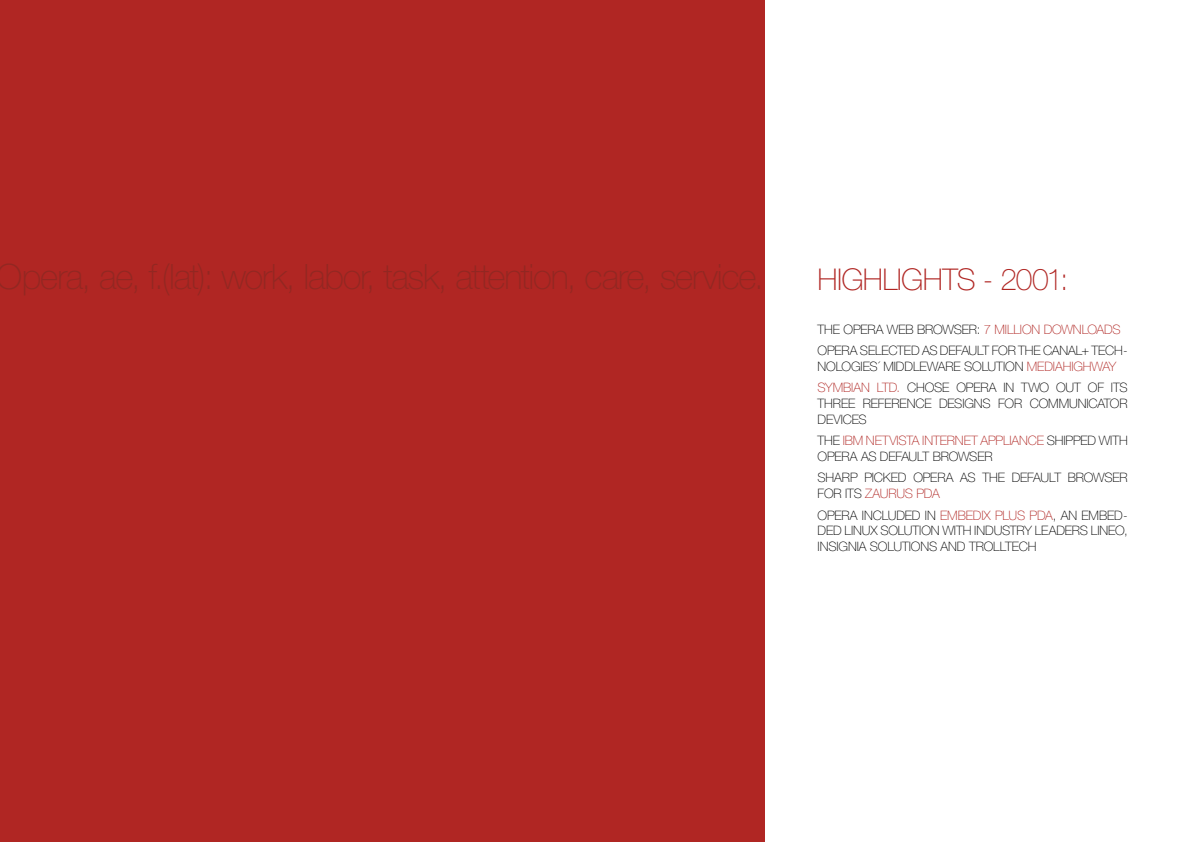
<style>
.page{position:relative;width:1191px;height:842px;background:#fff}
.page>*{position:absolute;margin:0;border:0;box-sizing:border-box;transform-origin:0 0}
.t1{font:100 35px "Helvetica Neue";letter-spacing:-.035em;color:#922822}
.t2{font:100 30px "Helvetica Neue";letter-spacing:-.025em;color:#b02623}
.brødtekst{font:100 13px/15.6px "Helvetica Neue";letter-spacing:-.01em;color:#000}
.s1{color:#b02623}
</style>
<div class="page">
<div style="left:0;top:0;width:764px;height:842px;background:#b02623"></div>
<p class="t1" style="left:-3px;top:258px;width:768px">Opera, ae, f.(lat): work, labor, task, attention, care, service.</p>
<p class="t2" style="left:817px;top:262px;width:252px">HIGHLIGHTS - 2001:</p>
<p class="brødtekst" style="left:817px;top:321px;width:305px">THE OPERA WEB BROWSER: <span class="s1">7 MILLION DOWNLOADS</span></p>
<p class="brødtekst" style="left:817px;top:343px;width:312px">OPERA SELECTED AS DEFAULT FOR THE CANAL+ TECH-<br>NOLOGIES´ MIDDLEWARE SOLUTION <span class="s1">MEDIAHIGHWAY</span></p>
<p class="brødtekst" style="left:817px;top:380px;width:312px;text-align:justify"><span class="s1">SYMBIAN LTD.</span> CHOSE OPERA IN TWO OUT OF ITS THREE REFERENCE DESIGNS FOR COMMUNICATOR DEVICES</p>
<p class="brødtekst" style="left:817px;top:433px;width:312px">THE <span class="s1">IBM NETVISTA INTERNET APPLIANCE</span> SHIPPED WITH<br>OPERA AS DEFAULT BROWSER</p>
<p class="brødtekst" style="left:817px;top:470px;width:312px">SHARP PICKED OPERA AS THE DEFAULT BROWSER<br>FOR ITS <span class="s1">ZAURUS PDA</span></p>
<p class="brødtekst" style="left:817px;top:507px;width:312px;text-align:justify">OPERA INCLUDED IN <span class="s1">EMBEDIX PLUS PDA</span>, AN EMBED-DED LINUX SOLUTION WITH INDUSTRY LEADERS LINEO, INSIGNIA SOLUTIONS AND TROLLTECH</p>
</div>
